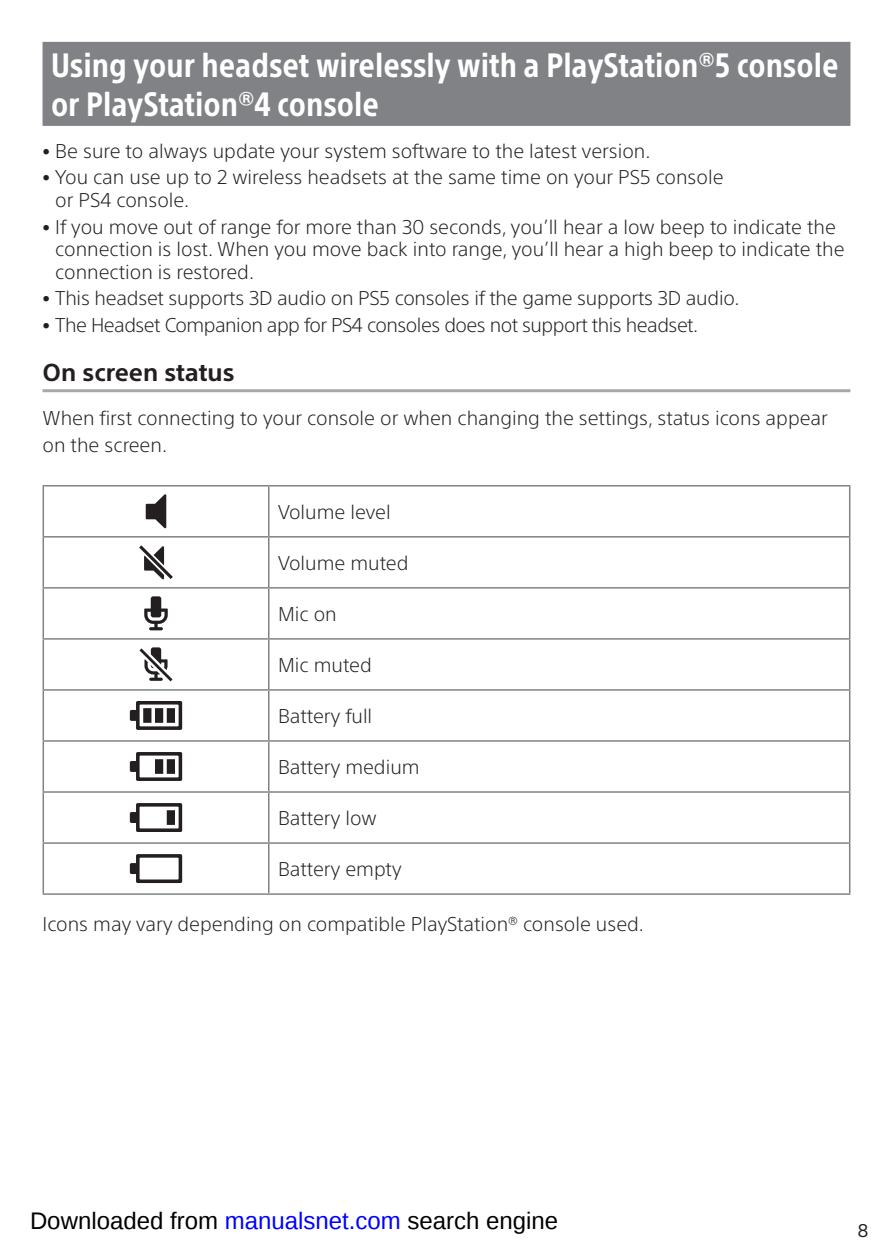
<style>
.page{position:relative;width:893px;height:1259px;background:#fff}
.page>*{position:absolute;margin:0;border:0;box-sizing:border-box;transform-origin:0 0}
.Main_Heading{font:700 condensed 33px/39px "SST";color:#fff}
.Sub_Heading{font:700 24px "SST";color:#231f20}
.Body{font:300 19.5px/22.5px "SST";color:#231f20}
.B{font:300 19.5px "SST";color:#231f20}
.Body-2{font:300 19.5px "SST";letter-spacing:-.025em;color:#231f20}
.t1{font:18px "SST";color:#231f20}
.s1{font-family:"Sony Font Unicode";font-weight:400;font-size:13.5px}
</style>
<div class="page">
<div style="left:43px;top:42px;width:807px;height:84px;background:#808285"></div>
<hr style="left:43px;top:389px;width:807px;height:3px;background:#a8a9ad">
<hr style="left:43px;top:485px;width:226px;height:1px;background:#808285">
<hr style="left:43px;top:486px;width:1px;height:50px;background:#808285">
<hr style="left:269px;top:485px;width:581px;height:1px;background:#808285">
<hr style="left:268px;top:486px;width:1px;height:50px;background:#808285">
<hr style="left:849px;top:486px;width:1px;height:50px;background:#808285">
<hr style="left:43px;top:536px;width:226px;height:1px;background:#808285">
<hr style="left:43px;top:537px;width:1px;height:50px;background:#808285">
<hr style="left:269px;top:536px;width:581px;height:1px;background:#808285">
<hr style="left:268px;top:537px;width:1px;height:50px;background:#808285">
<hr style="left:849px;top:537px;width:1px;height:50px;background:#808285">
<hr style="left:43px;top:587px;width:226px;height:1px;background:#808285">
<hr style="left:43px;top:588px;width:1px;height:50px;background:#808285">
<hr style="left:269px;top:587px;width:581px;height:1px;background:#808285">
<hr style="left:268px;top:588px;width:1px;height:50px;background:#808285">
<hr style="left:849px;top:588px;width:1px;height:50px;background:#808285">
<hr style="left:43px;top:638px;width:226px;height:1px;background:#808285">
<hr style="left:43px;top:639px;width:1px;height:50px;background:#808285">
<hr style="left:269px;top:638px;width:581px;height:1px;background:#808285">
<hr style="left:268px;top:639px;width:1px;height:50px;background:#808285">
<hr style="left:849px;top:639px;width:1px;height:50px;background:#808285">
<hr style="left:43px;top:689px;width:226px;height:1px;background:#808285">
<hr style="left:43px;top:690px;width:1px;height:50px;background:#808285">
<hr style="left:269px;top:689px;width:581px;height:1px;background:#808285">
<hr style="left:268px;top:690px;width:1px;height:50px;background:#808285">
<hr style="left:849px;top:690px;width:1px;height:50px;background:#808285">
<hr style="left:43px;top:740px;width:226px;height:1px;background:#808285">
<hr style="left:43px;top:741px;width:1px;height:50px;background:#808285">
<hr style="left:269px;top:740px;width:581px;height:1px;background:#808285">
<hr style="left:268px;top:741px;width:1px;height:50px;background:#808285">
<hr style="left:849px;top:741px;width:1px;height:50px;background:#808285">
<hr style="left:43px;top:791px;width:226px;height:2px;background:#808285">
<hr style="left:43px;top:793px;width:1px;height:49px;background:#808285">
<hr style="left:269px;top:791px;width:581px;height:2px;background:#808285">
<hr style="left:268px;top:793px;width:1px;height:49px;background:#808285">
<hr style="left:849px;top:793px;width:1px;height:49px;background:#808285">
<hr style="left:43px;top:842px;width:226px;height:2px;background:#808285">
<hr style="left:43px;top:844px;width:1px;height:49px;background:#808285">
<hr style="left:269px;top:842px;width:581px;height:2px;background:#808285">
<hr style="left:268px;top:844px;width:1px;height:49px;background:#808285">
<hr style="left:849px;top:844px;width:1px;height:49px;background:#808285">
<hr style="left:43px;top:893px;width:226px;height:2px;background:#808285">
<hr style="left:269px;top:893px;width:581px;height:2px;background:#808285">
<svg style="left:146px;top:494px;width:20px;height:34px"></svg>
<svg style="left:139px;top:545px;width:34px;height:34px"></svg>
<svg style="left:144px;top:596px;width:24px;height:34px"></svg>
<svg style="left:139px;top:647px;width:34px;height:34px"></svg>
<svg style="left:130px;top:701px;width:52px;height:29px"></svg>
<svg style="left:130px;top:752px;width:52px;height:29px"></svg>
<svg style="left:130px;top:803px;width:52px;height:29px"></svg>
<svg style="left:130px;top:854px;width:52px;height:29px"></svg>
<p class="Main_Heading" style="left:51px;top:45px;width:789px">Using your headset wirelessly with a PlayStation®5 console or PlayStation®4 console</p>
<p class="Body" style="left:43px;top:139px;width:609px"><span class="s1">ˎ</span> Be sure to always update your system software to the latest version.</p>
<p class="Body" style="left:55px;top:166px;width:670px;text-indent:-13px"><span class="s1">ˎ</span> You can use up to 2 wireless headsets at the same time on your PS5 console or PS4 console.</p>
<p class="Body" style="left:55px;top:215px;width:791px;text-indent:-13px"><span class="s1">ˎ</span> If you move out of range for more than 30 seconds, you’ll hear a low beep to indicate the connection is lost. When you move back into range, you’ll hear a high beep to indicate the connection is restored.</p>
<p class="Body" style="left:43px;top:287px;width:699px"><span class="s1">ˎ</span> This headset supports 3D audio on PS5 consoles if the game supports 3D audio.</p>
<p class="Body-2" style="left:43px;top:314px;width:657px"><span class="s1">ˎ</span> The Headset Companion app for PS4 consoles does not support this headset.</p>
<p class="Sub_Heading" style="left:43px;top:358px;width:193px">On screen status</p>
<p class="Body" style="left:43px;top:404px;width:787px;line-height:27px">When first connecting to your console or when changing the settings, status icons appear on the screen.</p>
<p class="B" style="left:278px;top:500px;width:114px">Volume level</p>
<p class="B" style="left:278px;top:551px;width:132px">Volume muted</p>
<p class="B" style="left:278px;top:602px;width:60px">Mic on</p>
<p class="B" style="left:278px;top:653px;width:95px">Mic muted</p>
<p class="B" style="left:278px;top:704px;width:96px">Battery full</p>
<p class="B" style="left:278px;top:755px;width:143px">Battery medium</p>
<p class="B" style="left:278px;top:806px;width:100px">Battery low</p>
<p class="B" style="left:278px;top:857px;width:125px">Battery empty</p>
<p class="Body" style="left:43px;top:912px;width:603px">Icons may vary depending on compatible PlayStation® console used.</p>
<p class="t1" style="left:858px;top:1219px;width:12px">8</p>
</div>
